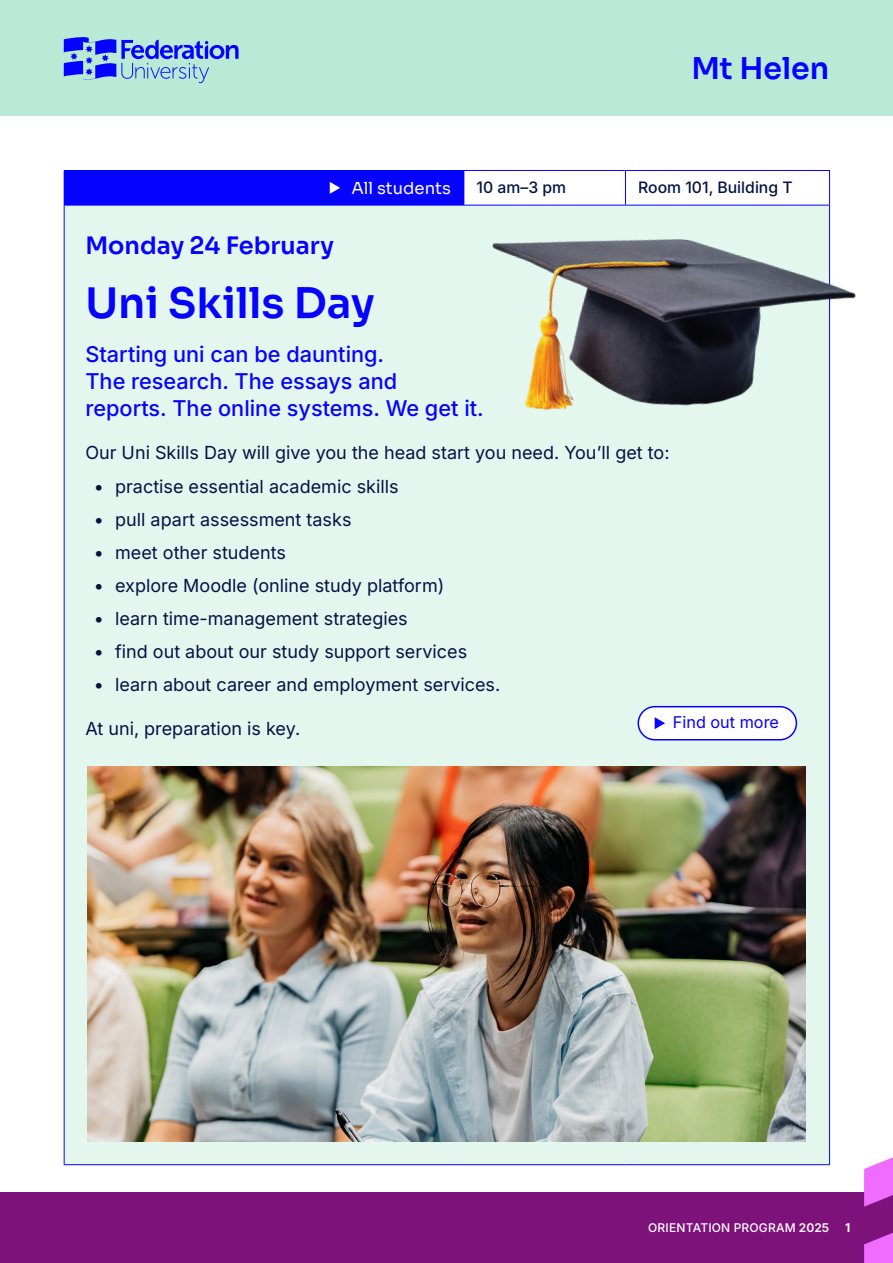
<style>
.page{position:relative;width:893px;height:1263px;background:#fff}
.page>*{position:absolute;margin:0;border:0;box-sizing:border-box;transform-origin:0 0}
.t1{font:42px "Sora";color:#0602ff}
.t2{font:30px "Sora";color:#0602ff}
.C_Head__full_page{font:24px "Sora";color:#0602ff}
.t3{font:21.75px/27px "Inter";color:#0602ff}
.t4{font:18px "Inter";color:#041244}
.Institue_name__TOP{font:16.5px "Sora";color:#fff}
.t5{font:16.2px "Inter";color:#0602ff}
.Table_Body{font:15.75px "Inter";color:#041244}
.t6{font:12px "Inter";letter-spacing:.015em;color:#fff}
</style>
<div class="page">
<div style="left:0;top:1192px;width:893px;height:71px;background:#7d127a"></div>
<svg style="left:864px;top:1157px;width:29px;height:106px"></svg>
<div style="left:0;top:0;width:893px;height:116px;background:#b9ead6"></div>
<svg style="left:64px;top:37px;width:175px;height:46px"></svg>
<div style="left:64px;top:170px;width:400px;height:35px;background:#0602ff"></div>
<div style="left:64px;top:205px;width:766px;height:960px;background:#e3f7ef"></div>
<hr style="left:64px;top:205px;width:1px;height:959px;background:#0602ff">
<hr style="left:829px;top:205px;width:1px;height:959px;background:#0602ff">
<hr style="left:64px;top:1164px;width:400px;height:1px;background:#0602ff">
<hr style="left:464px;top:1164px;width:161px;height:1px;background:#0602ff">
<hr style="left:625px;top:1164px;width:205px;height:1px;background:#0602ff">
<hr style="left:64px;top:205px;width:400px;height:1px;background:#0602ff">
<svg style="left:330px;top:182px;width:10px;height:12px"></svg>
<img style="left:460px;top:170px;width:396px;height:305px">
<img style="left:88px;top:767px;width:717px;height:374px">
<div style="left:638px;top:707px;width:158px;height:33px;background:#fff;border-radius:17px"></div>
<div style="left:638px;top:706px;width:159px;height:34px;border:2px solid #0602ff;border-radius:17px"></div>
<svg style="left:655px;top:717px;width:10px;height:12px"></svg>
<h2 class="t2" style="left:691px;top:43px;width:139px">Mt Helen</h2>
<p class="Institue_name__TOP" style="left:351px;top:174px;width:101px">All students</p>
<p class="Table_Body" style="left:477px;top:176px;width:91px">10 am–3 pm</p>
<p class="Table_Body" style="left:638px;top:176px;width:156px">Room 101, Building T</p>
<p class="C_Head__full_page" style="left:85px;top:226px;width:250px">Monday 24 February</p>
<p class="t1" style="left:85px;top:268px;width:291px">Uni Skills Day</p>
<p class="t3" style="left:85px;top:340px;width:400px">Starting uni can be daunting.<br>The research. The essays and reports. The online systems. We get it.</p>
<p class="t4" style="left:85px;top:439px;width:586px">Our Uni Skills Day will give you the head start you need. You’ll get to:</p>
<p class="t4" style="left:94px;top:473px;width:306px">• practise essential academic skills</p>
<p class="t4" style="left:94px;top:506px;width:259px">• pull apart assessment tasks</p>
<p class="t4" style="left:94px;top:539px;width:193px">• meet other students</p>
<p class="t4" style="left:94px;top:572px;width:352px">• explore Moodle (online study platform)</p>
<p class="t4" style="left:94px;top:605px;width:315px">• learn time-management strategies</p>
<p class="t4" style="left:94px;top:638px;width:375px">• find out about our study support services</p>
<p class="t4" style="left:94px;top:671px;width:408px">• learn about career and employment services.</p>
<p class="t4" style="left:85px;top:715px;width:216px">At uni, preparation is key.</p>
<p class="t5" style="left:673px;top:710px;width:108px">Find out more</p>
<p class="t6" style="left:648px;top:1218px;width:182px">ORIENTATION PROGRAM 2025</p>
<p class="t6" style="left:845px;top:1218px;width:7px">1</p>
</div>
